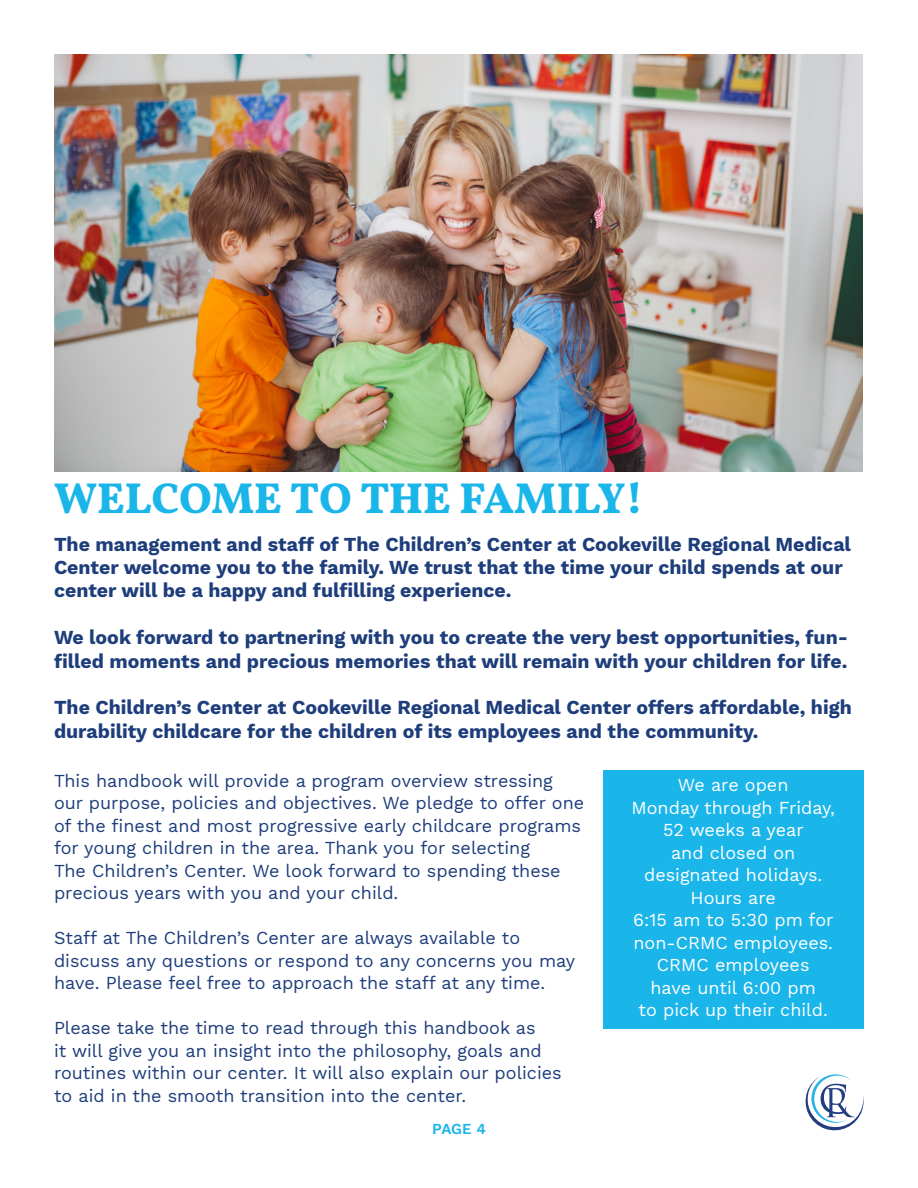
<style>
.page{position:relative;width:918px;height:1188px;background:#fff}
.page>*{position:absolute;margin:0;border:0;box-sizing:border-box;transform-origin:0 0}
.t1{font:800 43.5px "Vollkorn";color:#1ab5e9}
.t2{font:700 19.5px/23.4px "Work Sans";color:#1d3d7b}
.t3{font:18px/22.5px "Work Sans";color:#1d3d7b}
.t4{font:18px/22.5px "Work Sans";color:#fff;text-align:center}
.t5{font:600 15px "Work Sans";color:#1ab5e9}
</style>
<div class="page">
<svg style="left:805px;top:1074px;width:59px;height:57px"></svg>
<div style="left:604px;top:770px;width:260px;height:258px;background:#1ab5e9"></div>
<img style="left:54px;top:54px;width:809px;height:418px">
<h1 class="t1" style="left:54px;top:466px;width:591px">WELCOME TO THE FAMILY!</h1>
<p class="t2" style="left:54px;top:531px;width:799px">The management and staff of The Children’s Center at Cookeville Regional Medical<br>Center welcome you to the family. We trust that the time your child spends at our center will be a happy and fulfilling experience.</p>
<p class="t2" style="left:54px;top:625px;width:796px">We look forward to partnering with you to create the very best opportunities, fun&shy;filled moments and precious memories that will remain with your children for life.</p>
<p class="t2" style="left:54px;top:695px;width:799px">The Children’s Center at Cookeville Regional Medical Center offers affordable, high durability childcare for the children of its employees and the community.</p>
<p class="t3" style="left:54px;top:769px;width:532px">This handbook will provide a program overview stressing our purpose, policies and objectives. We pledge to offer one of the finest and most progressive early childcare programs for young children in the area. Thank you for selecting<br>The Children’s Center. We look forward to spending these precious years with you and your child.</p>
<p class="t3" style="left:54px;top:926px;width:523px">Staff at The Children’s Center are always available to discuss any questions or respond to any concerns you may have. Please feel free to approach the staff at any time.</p>
<p class="t3" style="left:54px;top:1016px;width:509px">Please take the time to read through this handbook as<br>it will give you an insight into the philosophy, goals and routines within our center. It will also explain our policies to aid in the smooth transition into the center.</p>
<p class="t4" style="left:632px;top:773px;width:205px">We are open<br>Monday through Friday,<br>52 weeks a year<br>and closed on designated holidays.<br>Hours are<br>6:15 am to 5:30 pm for non-CRMC employees.<br>CRMC employees<br>have until 6:00 pm<br>to pick up their child.</p>
<p class="t5" style="left:432px;top:1117px;width:55px">PAGE 4</p>
</div>
